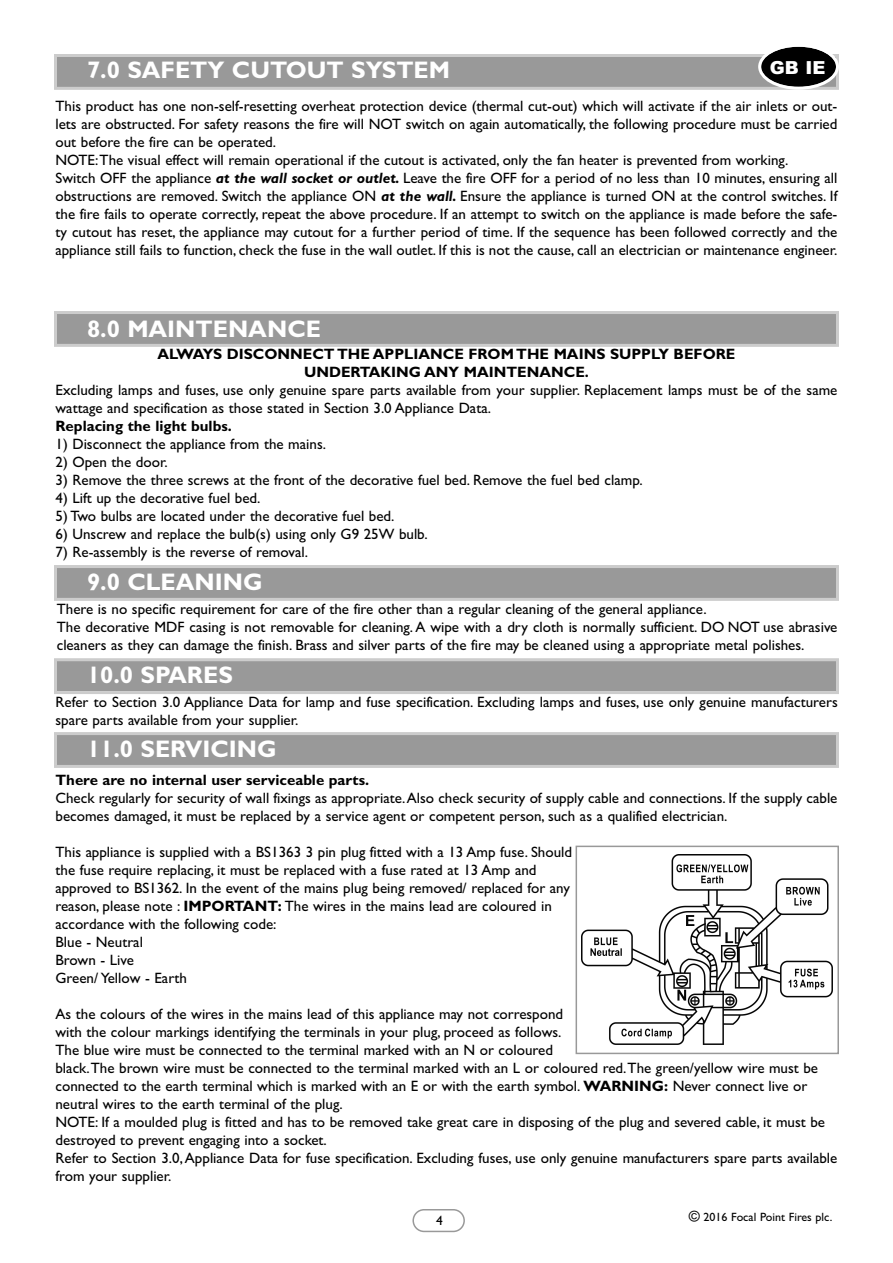
<style>
.page{position:relative;width:893px;height:1263px;background:#fff}
.page>*{position:absolute;margin:0;border:0;box-sizing:border-box;transform-origin:0 0}
.t1{font:700 24px "Gill Sans";color:#fff}
.t2{font:900 18px "Arial";color:#fff}
.t3{font:15px/18px "Gill Sans";color:#000}
.t4{font:700 15px/18px "Gill Sans";color:#000;text-align:center}
.t5{font:13.5px "Gill Sans";color:#000}
.t6{font:12px "Gill Sans";color:#000}
.s1{font-weight:700;font-style:italic}
.s2{font-weight:700}
.s3{font-size:15px}
</style>
<div class="page">
<svg style="left:412px;top:1209px;width:53px;height:23px"></svg>
<div style="left:57px;top:735px;width:779px;height:30px;background:#999"></div>
<div style="left:54px;top:732px;width:785px;height:36px;border:3px solid #ccc"></div>
<div style="left:57px;top:568px;width:779px;height:30px;background:#999"></div>
<div style="left:54px;top:565px;width:785px;height:36px;border:3px solid #ccc"></div>
<div style="left:57px;top:314px;width:779px;height:30px;background:#999"></div>
<div style="left:54px;top:311px;width:785px;height:36px;border:3px solid #ccc"></div>
<div style="left:57px;top:661px;width:779px;height:30px;background:#999"></div>
<div style="left:54px;top:658px;width:785px;height:36px;border:3px solid #ccc"></div>
<div style="left:576px;top:846px;width:263px;height:208px;border:2px solid #999"></div>
<img style="left:582px;top:854px;width:250px;height:191px">
<div style="left:57px;top:57px;width:779px;height:30px;background:#999"></div>
<div style="left:54px;top:54px;width:785px;height:36px;border:3px solid #ccc"></div>
<svg style="left:758px;top:46px;width:81px;height:44px"></svg>
<h1 class="t1" style="left:87px;top:56px;width:365px">7.0 SAFETY CUTOUT SYSTEM</h1>
<p class="t2" style="left:770px;top:57px;width:57px">GB IE</p>
<p class="t3" style="left:55px;top:97px;width:783px">This product has one non-self-resetting overheat protection device (thermal cut-out) which will activate if the air inlets or out&shy;lets are obstructed. For safety reasons the fire will NOT switch on again automatically, the following procedure must be carried out before the fire can be operated.<br>NOTE:The visual effect will remain operational if the cutout is activated, only the fan heater is prevented from working.<br>Switch OFF the appliance <span class="s1">at the wall socket or outlet.</span> Leave the fire OFF for a period of no less than 10 minutes, ensuring all obstructions are removed. Switch the appliance ON <span class="s1">at the wall.</span> Ensure the appliance is turned ON at the control switches. If the fire fails to operate correctly, repeat the above procedure. If an attempt to switch on the appliance is made before the safe&shy;ty cutout has reset, the appliance may cutout for a further period of time. If the sequence has been followed correctly and the appliance still fails to function, check the fuse in the wall outlet. If this is not the cause, call an electrician or maintenance engineer.</p>
<h1 class="t1" style="left:87px;top:314px;width:236px">8.0 MAINTENANCE</h1>
<p class="t4" style="left:157px;top:345px;width:579px">ALWAYS DISCONNECT THE APPLIANCE FROM THE MAINS SUPPLY BEFORE<br>UNDERTAKING ANY MAINTENANCE.</p>
<p class="t3" style="left:55px;top:381px;width:783px">Excluding lamps and fuses, use only genuine spare parts available from your supplier. Replacement lamps must be of the same wattage and specification as those stated in Section 3.0 Appliance Data.</p>
<p class="t4" style="left:55px;top:417px;width:178px">Replacing the light bulbs.</p>
<p class="t3" style="left:55px;top:435px;width:272px">1) Disconnect the appliance from the mains.</p>
<p class="t3" style="left:55px;top:453px;width:114px">2) Open the door.</p>
<p class="t3" style="left:55px;top:471px;width:589px">3) Remove the three screws at the front of the decorative fuel bed. Remove the fuel bed clamp.</p>
<p class="t3" style="left:55px;top:489px;width:207px">4) Lift up the decorative fuel bed.</p>
<p class="t3" style="left:55px;top:507px;width:341px">5) Two bulbs are located under the decorative fuel bed.</p>
<p class="t3" style="left:55px;top:525px;width:374px">6) Unscrew and replace the bulb(s) using only G9 25W bulb.</p>
<p class="t3" style="left:55px;top:543px;width:254px">7) Re-assembly is the reverse of removal.</p>
<h1 class="t1" style="left:87px;top:568px;width:177px">9.0 CLEANING</h1>
<p class="t3" style="left:57px;top:600px;width:782px">There is no specific requirement for care of the fire other than a regular cleaning of the general appliance.<br>The decorative MDF casing is not removable for cleaning.A wipe with a dry cloth is normally sufficient. DO NOT use abrasive cleaners as they can damage the finish. Brass and silver parts of the fire may be cleaned using a appropriate metal polishes.</p>
<h1 class="t1" style="left:87px;top:661px;width:147px">10.0 SPARES</h1>
<p class="t3" style="left:56px;top:693px;width:784px">Refer to Section 3.0 Appliance Data for lamp and fuse specification. Excluding lamps and fuses, use only genuine manufacturers spare parts available from your supplier.</p>
<h1 class="t1" style="left:87px;top:735px;width:191px">11.0 SERVICING</h1>
<p class="t4" style="left:56px;top:771px;width:315px">There are no internal user serviceable parts.</p>
<p class="t3" style="left:55px;top:789px;width:783px">Check regularly for security of wall fixings as appropriate.Also check security of supply cable and connections. If the supply cable becomes damaged, it must be replaced by a service agent or competent person, such as a qualified electrician.</p>
<p class="t3" style="left:55px;top:843px;width:518px">This appliance is supplied with a BS1363 3 pin plug fitted with a 13 Amp fuse. Should the fuse require replacing, it must be replaced with a fuse rated at 13 Amp and approved to BS1362. In the event of the mains plug being removed/ replaced for any reason, please note : <span class="s2">IMPORTANT:</span> The wires in the mains lead are coloured in accordance with the following code:<br>Blue - Neutral<br>Brown - Live<br>Green/ Yellow - Earth</p>
<p class="t3" style="left:55px;top:1005px;width:783px">As the colours of the wires in the mains lead of this appliance may not correspond<br>with the colour markings identifying the terminals in your plug, proceed as follows.<br>The blue wire must be connected to the terminal marked with an N or coloured<br>black.The brown wire must be connected to the terminal marked with an L or coloured red.The green/yellow wire must be connected to the earth terminal which is marked with an E or with the earth symbol. <span class="s2">WARNING:</span> Never connect live or neutral wires to the earth terminal of the plug.<br>NOTE: If a moulded plug is fitted and has to be removed take great care in disposing of the plug and severed cable, it must be destroyed to prevent engaging into a socket.<br>Refer to Section 3.0,Appliance Data for fuse specification. Excluding fuses, use only genuine manufacturers spare parts available from your supplier.</p>
<p class="t5" style="left:436px;top:1212px;width:8px">4</p>
<p class="t6" style="left:689px;top:1210px;width:145px"><span class="s3">©</span> 2016 Focal Point Fires plc.</p>
</div>
